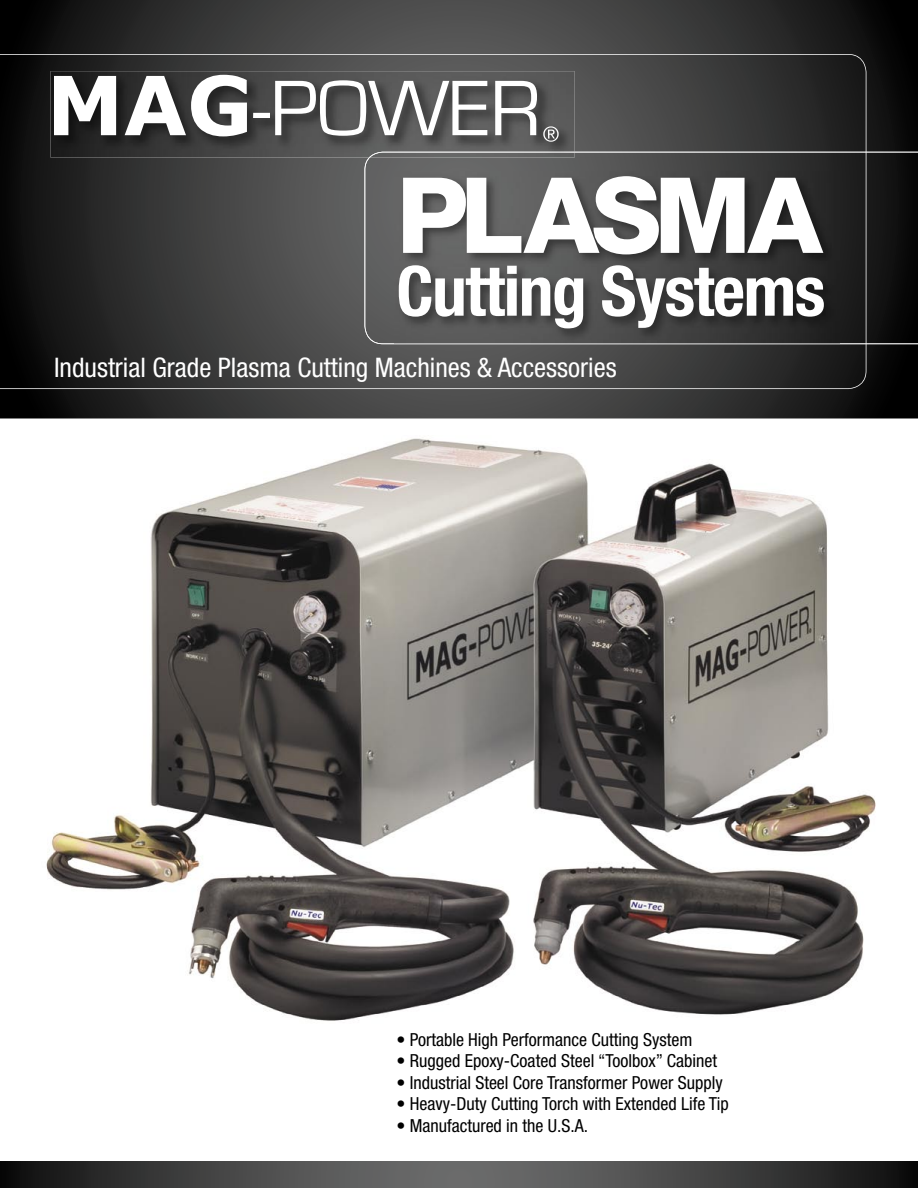
<style>
.page{position:relative;width:918px;height:1188px;background:#fff}
.page>*{position:absolute;margin:0;border:0;box-sizing:border-box;transform-origin:0 0}
.t1{font:800 105.3px "Helvetica Neue LT Std";letter-spacing:-.07em;color:#fff}
.t2{font:700 condensed 69.3px "Helvetica Neue LT Std";letter-spacing:-.02em;color:#fff}
.t3{font:condensed 27px "Helvetica Neue LT Std";color:#fff}
.t4{font:condensed 18px "Helvetica Neue LT Std";color:#000}
</style>
<div class="page">
<svg style="left:0;top:0;width:918px;height:418px;background:#2f302f"></svg>
<svg style="left:0;top:1161px;width:918px;height:27px;background:#434343"></svg>
<img style="left:46px;top:438px;width:830px;height:583px">
<svg style="left:0;top:54px;width:866px;height:335px;background:#3a3a3a"></svg>
<svg style="left:364px;top:152px;width:554px;height:192px;background:#3e3e3e"></svg>
<img style="left:50px;top:71px;width:525px;height:86px">
<img style="left:369px;top:152px;width:206px;height:5px">
<svg style="left:54px;top:76px;width:62px;height:59px"></svg>
<svg style="left:125px;top:75px;width:122px;height:61px"></svg>
<div style="left:253px;top:113px;width:17px;height:5px;background:#fff"></div>
<svg style="left:275px;top:80px;width:212px;height:56px"></svg>
<svg style="left:495px;top:81px;width:42px;height:54px"></svg>
<svg style="left:543px;top:126px;width:16px;height:16px"></svg>
<h1 class="t1" style="left:396px;top:153px;width:427px">PLASMA</h1>
<h2 class="t2" style="left:396px;top:249px;width:431px">Cutting Systems</h2>
<h3 class="t3" style="left:54px;top:352px;width:564px">Industrial Grade Plasma Cutting Machines &amp; Accessories</h3>
<p class="t4" style="left:396px;top:1029px;width:298px">• Portable High Performance Cutting System</p>
<p class="t4" style="left:396px;top:1050px;width:322px">• Rugged Epoxy-Coated Steel “Toolbox” Cabinet</p>
<p class="t4" style="left:396px;top:1072px;width:328px">• Industrial Steel Core Transformer Power Supply</p>
<p class="t4" style="left:396px;top:1094px;width:334px">• Heavy-Duty Cutting Torch with Extended Life Tip</p>
<p class="t4" style="left:396px;top:1115px;width:193px">• Manufactured in the U.S.A.</p>
</div>
